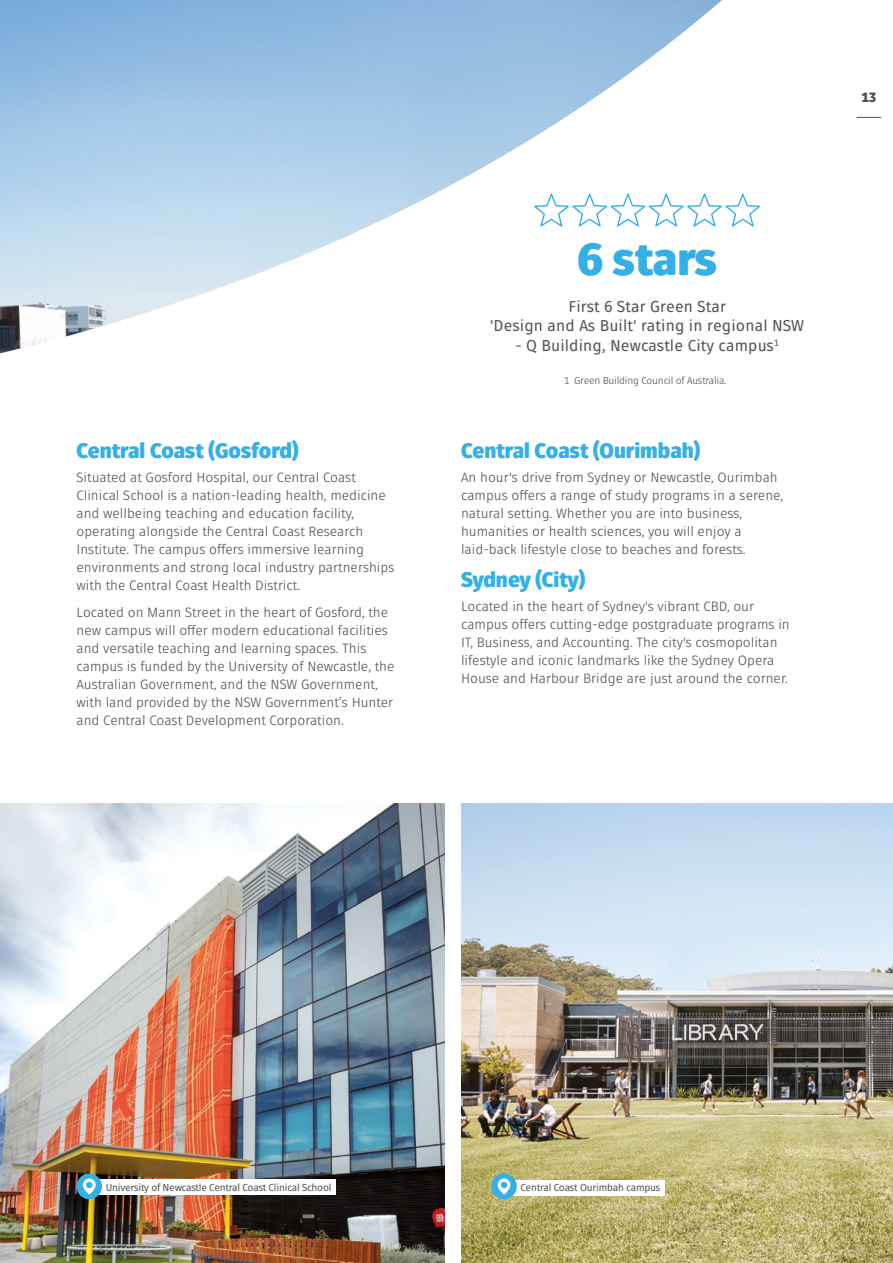
<style>
.page{position:relative;width:893px;height:1263px;background:#fff}
.page>*{position:absolute;margin:0;border:0;box-sizing:border-box;transform-origin:0 0}
.Stat_-_Figure_2{font:900 45px "Fuse V.2 Display";color:#35b0e6}
.Sub_Heads_-_Tier_1_5{font:900 21px "Fuse V.2 Display";color:#35b0e6}
.Stat_Quote_-_Centred_Dark{font:15.75px/19.5px "Fuse V.2 Display";letter-spacing:.01em;color:#575756;text-align:center}
.Body_Copy_-_80__black{font:13.5px/18px "Fuse V.2 Display";color:#575756}
.t1{font:900 13.5px "Fuse V.2 Display";color:#4d4e56}
.Location_text{font:10.2px "Fuse V.2 Display";letter-spacing:-.02em;color:#575756}
.Footnotes_-_Dark{font:10.2px "Fuse V.2 Display";letter-spacing:-.02em;color:#575756}
</style>
<div class="page">
<img style="left:461px;top:804px;width:432px;height:459px">
<img style="left:0;top:804px;width:444px;height:459px">
<img style="left:0;top:0;width:722px;height:353px">
<svg style="left:534px;top:193px;width:226px;height:34px"></svg>
<svg style="left:857px;top:117px;width:24px;height:1px"></svg>
<div style="left:503px;top:1179px;width:162px;height:16px;background:#fff"></div>
<div style="left:491px;top:1174px;width:26px;height:25px;background:#35b0e6;border-radius:50%"></div>
<svg style="left:498px;top:1178px;width:12px;height:16px"></svg>
<div style="left:89px;top:1179px;width:247px;height:16px;background:#fff"></div>
<div style="left:77px;top:1174px;width:25px;height:25px;background:#35b0e6;border-radius:50%"></div>
<svg style="left:83px;top:1178px;width:13px;height:16px"></svg>
<p class="Sub_Heads_-_Tier_1_5" style="left:77px;top:436px;width:224px">Central Coast (Gosford)</p>
<p class="Body_Copy_-_80__black" style="left:77px;top:469px;width:319px">Situated at Gosford Hospital, our Central Coast Clinical School is a nation-leading health, medicine and wellbeing teaching and education facility, operating alongside the Central Coast Research Institute. The campus offers immersive learning environments and strong local industry partnerships with the Central Coast Health District.</p>
<p class="Body_Copy_-_80__black" style="left:77px;top:603px;width:319px">Located on Mann Street in the heart of Gosford, the new campus will offer modern educational facilities and versatile teaching and learning spaces. This campus is funded by the University of Newcastle, the Australian Government, and the NSW Government, with land provided by the NSW Government’s Hunter and Central Coast Development Corporation.</p>
<p class="Stat_-_Figure_2" style="left:577px;top:229px;width:142px">6 stars</p>
<p class="Stat_Quote_-_Centred_Dark" style="left:490px;top:297px;width:315px">First 6 Star Green Star<br>'Design and As Built' rating in regional NSW</p>
<p class="Stat_Quote_-_Centred_Dark" style="left:515px;top:336px;width:265px">- Q Building, Newcastle City campus<sup>1</sup></p>
<p class="Footnotes_-_Dark" style="left:564px;top:375px;width:163px">1 Green Building Council of Australia.</p>
<p class="Sub_Heads_-_Tier_1_5" style="left:461px;top:436px;width:241px">Central Coast (Ourimbah)</p>
<p class="Body_Copy_-_80__black" style="left:461px;top:469px;width:324px">An hour's drive from Sydney or Newcastle, Ourimbah campus offers a range of study programs in a serene, natural setting. Whether you are into business, humanities or health sciences, you will enjoy a laid-back lifestyle close to beaches and forests.</p>
<p class="Sub_Heads_-_Tier_1_5" style="left:461px;top:565px;width:126px">Sydney (City)</p>
<p class="Body_Copy_-_80__black" style="left:461px;top:598px;width:330px">Located in the heart of Sydney's vibrant CBD, our campus offers cutting-edge postgraduate programs in IT, Business, and Accounting. The city's cosmopolitan lifestyle and iconic landmarks like the Sydney Opera House and Harbour Bridge are just around the corner.</p>
<p class="t1" style="left:862px;top:88px;width:16px">13</p>
<p class="Location_text" style="left:106px;top:1181px;width:227px">University of Newcastle Central Coast Clinical School</p>
<p class="Location_text" style="left:520px;top:1181px;width:141px">Central Coast Ourimbah campus</p>
</div>
